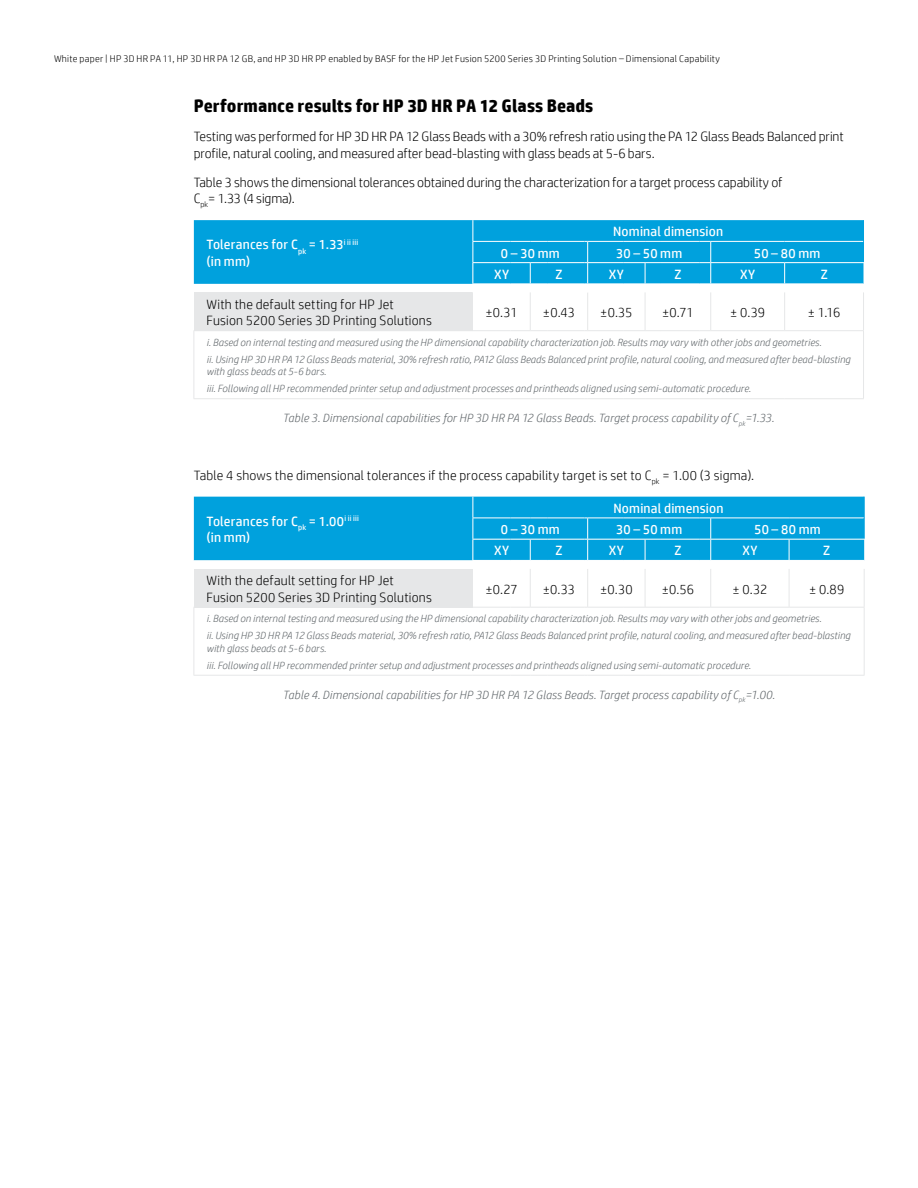
<style>
.page{position:relative;width:918px;height:1188px;background:#fff}
.page>*{position:absolute;margin:0;border:0;box-sizing:border-box;transform-origin:0 0}
.t1{font:700 18px "HP Simplified";letter-spacing:.005em;color:#000}
.t2{font:300 13.5px/16.2px "HP Simplified";color:#000}
.t3{font:13.5px/16.5px "HP Simplified";letter-spacing:.015em;color:#fff}
.t4{font:italic 300 12px "HP Simplified";letter-spacing:.01em;color:#5e6468}
.t5{font:italic 300 10.5px/16.8px "HP Simplified";letter-spacing:.005em;color:#5e6468}
.t6{font:300 9.75px "HP Simplified";letter-spacing:.025em;color:#000}
</style>
<div class="page">
<div style="left:194px;top:292px;width:279px;height:39px;background:#e6e7e8"></div>
<hr style="left:530px;top:292px;width:1px;height:38px;background:#e6e7e8">
<hr style="left:587px;top:292px;width:1px;height:38px;background:#e6e7e8">
<hr style="left:645px;top:292px;width:1px;height:38px;background:#e6e7e8">
<hr style="left:710px;top:292px;width:1px;height:38px;background:#e6e7e8">
<hr style="left:784px;top:292px;width:1px;height:38px;background:#e6e7e8">
<hr style="left:863px;top:292px;width:1px;height:38px;background:#e6e7e8">
<hr style="left:863px;top:331px;width:1px;height:67px;background:#e6e7e8">
<svg style="left:194px;top:220px;width:670px;height:64px;background:#08a4de"></svg>
<hr style="left:194px;top:331px;width:1px;height:67px;background:#e6e7e8">
<hr style="left:473px;top:330px;width:38px;height:1px;background:#e6e7e8">
<svg style="left:511px;top:330px;width:36px;height:1px"></svg>
<hr style="left:547px;top:330px;width:38px;height:1px;background:#e6e7e8">
<hr style="left:588px;top:330px;width:36px;height:1px;background:#e6e7e8">
<svg style="left:624px;top:330px;width:37px;height:1px"></svg>
<hr style="left:661px;top:330px;width:38px;height:1px;background:#e6e7e8">
<svg style="left:699px;top:330px;width:12px;height:1px"></svg>
<hr style="left:711px;top:330px;width:74px;height:1px;background:#e6e7e8">
<hr style="left:785px;top:330px;width:79px;height:1px;background:#e6e7e8">
<hr style="left:194px;top:398px;width:279px;height:1px;background:#e6e7e8">
<hr style="left:473px;top:398px;width:38px;height:1px;background:#e6e7e8">
<svg style="left:511px;top:398px;width:36px;height:1px"></svg>
<hr style="left:547px;top:398px;width:38px;height:1px;background:#e6e7e8">
<hr style="left:588px;top:398px;width:36px;height:1px;background:#e6e7e8">
<svg style="left:624px;top:398px;width:37px;height:1px"></svg>
<hr style="left:661px;top:398px;width:38px;height:1px;background:#e6e7e8">
<svg style="left:699px;top:398px;width:12px;height:1px"></svg>
<hr style="left:711px;top:398px;width:74px;height:1px;background:#e6e7e8">
<hr style="left:785px;top:398px;width:79px;height:1px;background:#e6e7e8">
<div style="left:194px;top:569px;width:279px;height:38px;background:#e6e7e8"></div>
<hr style="left:530px;top:569px;width:1px;height:38px;background:#e6e7e8">
<hr style="left:587px;top:569px;width:1px;height:38px;background:#e6e7e8">
<hr style="left:645px;top:569px;width:1px;height:38px;background:#e6e7e8">
<hr style="left:710px;top:569px;width:1px;height:38px;background:#e6e7e8">
<hr style="left:789px;top:569px;width:1px;height:38px;background:#e6e7e8">
<hr style="left:864px;top:569px;width:1px;height:38px;background:#e6e7e8">
<hr style="left:864px;top:608px;width:1px;height:67px;background:#e6e7e8">
<svg style="left:194px;top:497px;width:671px;height:64px;background:#0aa4de"></svg>
<hr style="left:194px;top:607px;width:279px;height:1px;background:#e6e7e8">
<hr style="left:194px;top:608px;width:1px;height:67px;background:#e6e7e8">
<hr style="left:473px;top:607px;width:38px;height:1px;background:#e6e7e8">
<svg style="left:511px;top:607px;width:36px;height:1px"></svg>
<hr style="left:547px;top:607px;width:38px;height:1px;background:#e6e7e8">
<hr style="left:588px;top:607px;width:36px;height:1px;background:#e6e7e8">
<svg style="left:624px;top:607px;width:37px;height:1px"></svg>
<hr style="left:661px;top:607px;width:38px;height:1px;background:#e6e7e8">
<svg style="left:699px;top:607px;width:12px;height:1px"></svg>
<hr style="left:711px;top:607px;width:78px;height:1px;background:#e6e7e8">
<hr style="left:789px;top:607px;width:76px;height:1px;background:#e6e7e8">
<hr style="left:194px;top:675px;width:279px;height:1px;background:#e6e7e8">
<hr style="left:473px;top:675px;width:38px;height:1px;background:#e6e7e8">
<svg style="left:511px;top:675px;width:36px;height:1px"></svg>
<hr style="left:547px;top:675px;width:38px;height:1px;background:#e6e7e8">
<hr style="left:588px;top:675px;width:36px;height:1px;background:#e6e7e8">
<svg style="left:624px;top:675px;width:37px;height:1px"></svg>
<hr style="left:661px;top:675px;width:38px;height:1px;background:#e6e7e8">
<svg style="left:699px;top:675px;width:12px;height:1px"></svg>
<hr style="left:711px;top:675px;width:78px;height:1px;background:#e6e7e8">
<hr style="left:789px;top:675px;width:76px;height:1px;background:#e6e7e8">
<p class="t6" style="left:54px;top:52px;width:667px">White paper | HP 3D HR PA 11, HP 3D HR PA 12 GB, and HP 3D HR PP enabled by BASF for the HP Jet Fusion 5200 Series 3D Printing Solution – Dimensional Capability</p>
<h1 class="t1" style="left:194px;top:94px;width:401px">Performance results for HP 3D HR PA 12 Glass Beads</h1>
<p class="t2" style="left:194px;top:128px;width:652px">Testing was performed for HP 3D HR PA 12 Glass Beads with a 30% refresh ratio using the PA 12 Glass Beads Balanced print profile, natural cooling, and measured after bead-blasting with glass beads at 5-6 bars.</p>
<p class="t2" style="left:194px;top:173px;width:590px">Table 3 shows the dimensional tolerances obtained during the characterization for a target process capability of<br>C<sub>pk</sub>= 1.33 (4 sigma).</p>
<p class="t3" style="left:207px;top:236px;width:153px">Tolerances for C<sub>pk</sub> = 1.33<sup>i</sup> <sup>ii</sup> <sup>iii </sup>(in mm)</p>
<p class="t3" style="left:613px;top:223px;width:112px">Nominal dimension</p>
<p class="t3" style="left:501px;top:244px;width:60px">0 – 30 mm</p>
<p class="t3" style="left:616px;top:244px;width:68px">30 – 50 mm</p>
<p class="t3" style="left:754px;top:244px;width:68px">50 – 80 mm</p>
<p class="t3" style="left:494px;top:266px;width:17px">XY</p>
<p class="t3" style="left:555px;top:266px;width:9px">Z</p>
<p class="t3" style="left:609px;top:266px;width:17px">XY</p>
<p class="t3" style="left:674px;top:266px;width:9px">Z</p>
<p class="t3" style="left:740px;top:266px;width:17px">XY</p>
<p class="t3" style="left:821px;top:266px;width:9px">Z</p>
<p class="t2" style="left:207px;top:296px;width:227px">With the default setting for HP Jet<br>Fusion 5200 Series 3D Printing Solutions</p>
<p class="t2" style="left:486px;top:304px;width:34px">±0.31</p>
<p class="t2" style="left:543px;top:304px;width:33px">±0.43</p>
<p class="t2" style="left:600px;top:304px;width:34px">±0.35</p>
<p class="t2" style="left:662px;top:304px;width:33px">±0.71</p>
<p class="t2" style="left:730px;top:304px;width:37px">± 0.39</p>
<p class="t2" style="left:808px;top:304px;width:34px">± 1.16</p>
<p class="t5" style="left:207px;top:333px;width:645px">i. Based on internal testing and measured using the HP dimensional capability characterization job. Results may vary with other jobs and geometries.<br>ii. Using HP 3D HR PA 12 Glass Beads material, 30% refresh ratio, PA12 Glass Beads Balanced print profile, natural cooling, and measured after bead-blasting</p>
<p class="t5" style="left:207px;top:363px;width:546px">with glass beads at 5-6 bars.<br>iii. Following all HP recommended printer setup and adjustment processes and printheads aligned using semi-automatic procedure.</p>
<p class="t4" style="left:283px;top:410px;width:493px">Table 3. Dimensional capabilities for HP 3D HR PA 12 Glass Beads. Target process capability of C<sub>pk</sub>=1.33.</p>
<p class="t2" style="left:194px;top:466px;width:562px">Table 4 shows the dimensional tolerances if the process capability target is set to C<sub>pk</sub> = 1.00 (3 sigma).</p>
<p class="t3" style="left:207px;top:513px;width:154px">Tolerances for C<sub>pk</sub> = 1.00<sup>i</sup> <sup>ii</sup> <sup>iii </sup>(in mm)</p>
<p class="t3" style="left:613px;top:499px;width:112px">Nominal dimension</p>
<p class="t3" style="left:501px;top:521px;width:60px">0 – 30 mm</p>
<p class="t3" style="left:616px;top:521px;width:68px">30 – 50 mm</p>
<p class="t3" style="left:754px;top:521px;width:68px">50 – 80 mm</p>
<p class="t3" style="left:494px;top:542px;width:17px">XY</p>
<p class="t3" style="left:555px;top:542px;width:9px">Z</p>
<p class="t3" style="left:609px;top:542px;width:17px">XY</p>
<p class="t3" style="left:674px;top:542px;width:9px">Z</p>
<p class="t3" style="left:742px;top:542px;width:17px">XY</p>
<p class="t3" style="left:823px;top:542px;width:9px">Z</p>
<p class="t2" style="left:207px;top:572px;width:227px">With the default setting for HP Jet<br>Fusion 5200 Series 3D Printing Solutions</p>
<p class="t2" style="left:485px;top:580px;width:34px">±0.27</p>
<p class="t2" style="left:543px;top:580px;width:34px">±0.33</p>
<p class="t2" style="left:600px;top:580px;width:34px">±0.30</p>
<p class="t2" style="left:662px;top:580px;width:34px">±0.56</p>
<p class="t2" style="left:732px;top:580px;width:36px">± 0.32</p>
<p class="t2" style="left:809px;top:580px;width:37px">± 0.89</p>
<p class="t5" style="left:207px;top:610px;width:645px">i. Based on internal testing and measured using the HP dimensional capability characterization job. Results may vary with other jobs and geometries.<br>ii. Using HP 3D HR PA 12 Glass Beads material, 30% refresh ratio, PA12 Glass Beads Balanced print profile, natural cooling, and measured after bead-blasting</p>
<p class="t5" style="left:207px;top:639px;width:546px">with glass beads at 5-6 bars.<br>iii. Following all HP recommended printer setup and adjustment processes and printheads aligned using semi-automatic procedure.</p>
<p class="t4" style="left:283px;top:686px;width:493px">Table 4. Dimensional capabilities for HP 3D HR PA 12 Glass Beads. Target process capability of C<sub>pk</sub>=1.00.</p>
</div>
